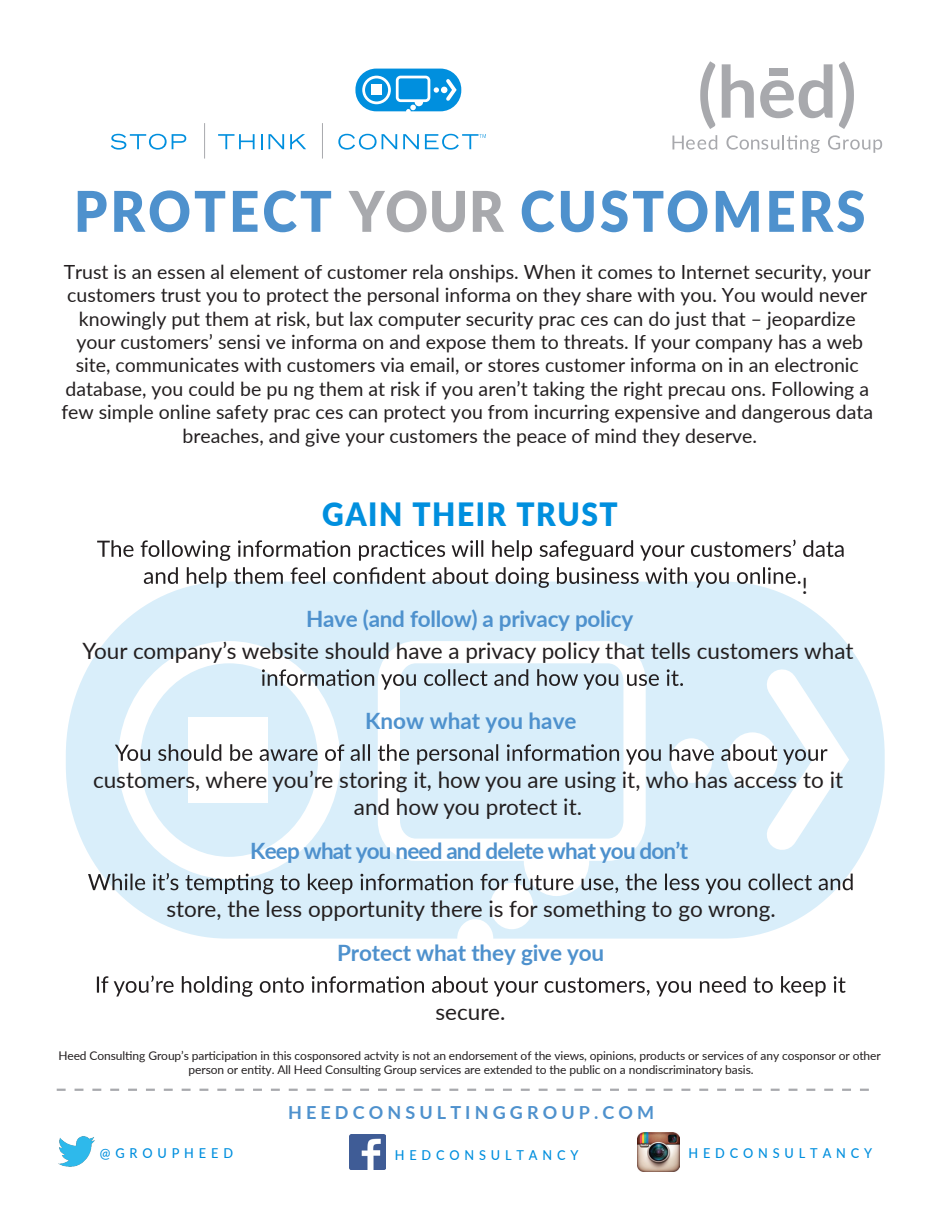
<style>
.page{position:relative;width:945px;height:1215px;background:#fff}
.page>*{position:absolute;margin:0;border:0;box-sizing:border-box;transform-origin:0 0}
.t1{font:900 56.25px "Lato";letter-spacing:.06em;color:#4e91cd;scale:.93 1}
.t2{font:900 32.1px "Lato";letter-spacing:.05em;color:#008fde;scale:.93 1}
.t3{font:22.5px/27px "Lato";color:#231f20;text-align:center}
.t4{font:700 22.5px "Lato";letter-spacing:-.01em;color:#4e91cd}
.t5{font:700 22.5px "Lato";letter-spacing:-.035em;color:#4e91cd}
.t6{font:19.5px/23.4px "Lato";color:#231f20;text-align:center}
.t7{font:700 18px "Lato";color:#4e91cd}
.t8{font:500 13.65px "Lato";color:#008fde;scale:.93 1}
.t9{font:12px/14.4px "Lato";letter-spacing:-.005em;color:#231f20;text-align:center}
.s1{color:#a8a9ad}
</style>
<div class="page">
<div style="left:66px;top:582px;width:819px;height:357px;background:#d9eefa;border-radius:167px"></div>
<div style="left:490px;top:883px;width:43px;height:46px;background:#fff;border-radius:50%"></div>
<div style="left:457px;top:919px;width:37px;height:39px;background:#fff;border-radius:50%"></div>
<img style="left:58px;top:1136px;width:37px;height:31px">
<img style="left:350px;top:1135px;width:36px;height:35px">
<img style="left:638px;top:1133px;width:41px;height:39px">
<div style="left:355px;top:69px;width:106px;height:42px;background:#008fde;border-radius:21px"></div>
<div style="left:415px;top:98px;width:8px;height:8px;background:#fff;border-radius:50%"></div>
<svg style="left:434px;top:76px;width:25px;height:28px"></svg>
<div style="left:371px;top:85px;width:11px;height:10px;background:#fff"></div>
<div style="left:362px;top:76px;width:29px;height:28px;border:3px solid #fff;border-radius:50%"></div>
<svg style="left:111px;top:134px;width:75px;height:16px"></svg>
<svg style="left:218px;top:134px;width:37px;height:15px"></svg>
<svg style="left:261px;top:134px;width:1px;height:15px"></svg>
<svg style="left:269px;top:134px;width:15px;height:15px"></svg>
<svg style="left:290px;top:134px;width:16px;height:15px"></svg>
<svg style="left:338px;top:134px;width:59px;height:16px"></svg>
<svg style="left:403px;top:134px;width:16px;height:15px"></svg>
<hr style="left:204px;top:123px;width:1px;height:36px;background:#a8a9ad">
<hr style="left:322px;top:123px;width:1px;height:36px;background:#a8a9ad">
<svg style="left:406px;top:105px;width:10px;height:7px"></svg>
<div style="left:396px;top:76px;width:34px;height:26px;border:3px solid #fff;border-radius:3px"></div>
<svg style="left:425px;top:134px;width:61px;height:16px"></svg>
<svg style="left:57px;top:1089px;width:812px;height:2px"></svg>
<svg style="left:97px;top:540px;width:747px;height:21px"></svg>
<svg style="left:144px;top:567px;width:657px;height:21px"></svg>
<svg style="left:88px;top:642px;width:779px;height:252px"></svg>
<svg style="left:97px;top:975px;width:749px;height:22px"></svg>
<svg style="left:700px;top:61px;width:15px;height:68px"></svg>
<svg style="left:722px;top:64px;width:32px;height:54px"></svg>
<svg style="left:760px;top:64px;width:73px;height:54px"></svg>
<svg style="left:839px;top:61px;width:15px;height:68px"></svg>
<div style="left:769px;top:68px;width:19px;height:7px;background:#a8a9ad"></div>
<svg style="left:672px;top:135px;width:45px;height:15px"></svg>
<svg style="left:726px;top:135px;width:94px;height:18px"></svg>
<svg style="left:828px;top:135px;width:54px;height:18px"></svg>
<h1 class="t1" style="left:74px;top:169px;width:853px">PROTECT <span class="s1">YOUR</span> CUSTOMERS</h1>
<p class="t6" style="left:61px;top:259px;width:813px">Trust is an essen al element of customer rela onships. When it comes to Internet security, your customers trust you to protect the personal informa on they share with you. You would never knowingly put them at risk, but lax computer security prac ces can do just that – jeopardize your customers’ sensi ve informa on and expose them to threats. If your company has a web site, communicates with customers via email, or stores customer informa on in an electronic database, you could be pu ng them at risk if you aren’t taking the right precau ons. Following a few simple online safety prac ces can protect you from incurring expensive and dangerous data breaches, and give your customers the peace of mind they deserve.</p>
<h2 class="t2" style="left:322px;top:490px;width:319px">GAIN THEIR TRUST</h2>
<p class="t3" style="left:802px;top:572px;width:8px">!</p>
<p class="t4" style="left:306px;top:603px;width:329px">Have (and follow) a privacy policy</p>
<p class="t3" style="left:83px;top:636px;width:772px">Your company’s website should have a privacy policy that tells customers what</p>
<p class="t4" style="left:365px;top:705px;width:213px">Know what you have</p>
<p class="t3" style="left:93px;top:765px;width:752px">customers, where you’re storing it, how you are using it, who has access to it and how you protect it.</p>
<p class="t5" style="left:250px;top:834px;width:439px">Keep what you need and delete what you don’t</p>
<p class="t3" style="left:166px;top:895px;width:611px">store, the less opportunity there is for something to go wrong.</p>
<p class="t4" style="left:337px;top:937px;width:269px">Protect what they give you</p>
<p class="t3" style="left:435px;top:997px;width:71px">secure.</p>
<p class="t9" style="left:58px;top:1047px;width:824px">Heed Consulting Group’s participation in this cosponsored actvity is not an endorsement of the views, opinions, products or services of any cosponsor or other person or entity. All Heed Consulting Group services are extended to the public on a nondiscriminatory basis.</p>
<p class="t7" style="left:288px;top:1100px;width:368px">H E E D C O N S U L T I N G G R O U P . C O M</p>
<p class="t8" style="left:100px;top:1144px;width:145px">@ G R O U P H E E D</p>
<p class="t8" style="left:395px;top:1145px;width:199px">H E D C O N S U L T A N C Y</p>
<p class="t8" style="left:688px;top:1143px;width:199px">H E D C O N S U L T A N C Y</p>
</div>
